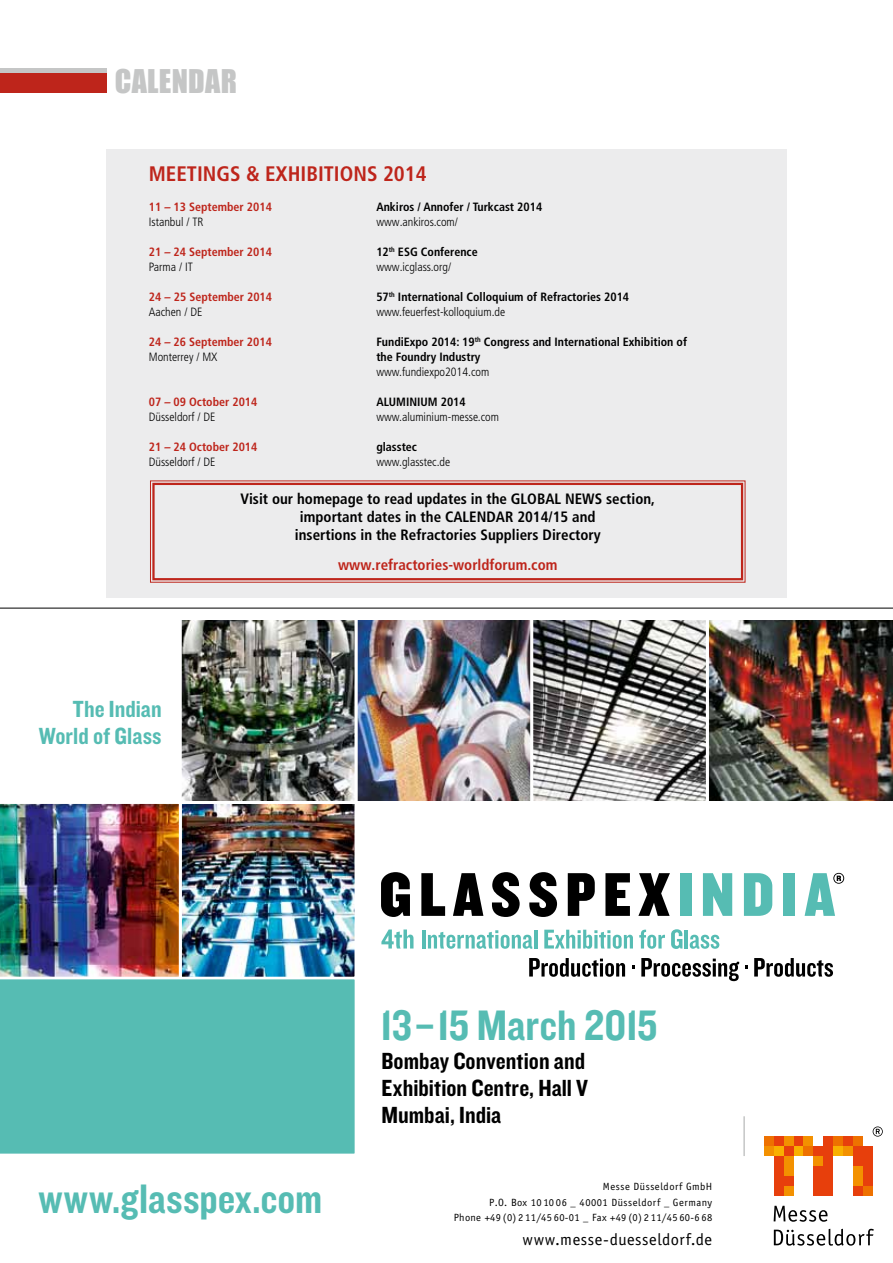
<style>
.page{position:relative;width:893px;height:1263px;background:#fff}
.page>*{position:absolute;margin:0;border:0;box-sizing:border-box;transform-origin:0 0}
.t1{font:44.25px "Knockout 50 Welterweight";color:#56bcb3}
.t2{font:42.75px "Knockout 50 Welterweight";color:#56bcb3}
.t3{font:30px "Impact";letter-spacing:.01em;color:#c5c6c6}
.t4{font:24.15px/27.2px "Knockout 50 Welterweight";color:#000}
.t5{font:24.15px/27.2px "Knockout 50 Welterweight";color:#56bcb3;text-align:right}
.t6{font:700 condensed 21px "Frutiger";color:#be251b}
.t7{font:16.5px "Officina Sans";letter-spacing:.035em;color:#000}
.t8{font:700 condensed 15px/18px "Frutiger";color:#000;text-align:center}
.t9{font:700 condensed 15px "Frutiger";color:#be251b}
.t10{font:300 condensed 12px "Frutiger";color:#000}
.t11{font:700 condensed 12px "Frutiger";color:#000}
.t12{font:700 condensed 12px "Frutiger";color:#be251b}
.t13{font:10.5px/15.5px "Officina Sans";letter-spacing:.04em;color:#000;text-align:right}
.s1{font-style:italic;font-stretch:normal}
</style>
<div class="page">
<div style="left:0;top:68px;width:106px;height:5px;background:#c5c6c6"></div>
<div style="left:0;top:73px;width:106px;height:20px;background:#be251b"></div>
<img style="left:0;top:621px;width:893px;height:360px">
<div style="left:0;top:977px;width:357px;height:177px;background:#56bcb3"></div>
<svg style="left:774px;top:1229px;width:100px;height:16px"></svg>
<svg style="left:774px;top:1206px;width:53px;height:16px"></svg>
<div style="left:764px;top:1146px;width:10px;height:10px;background:#f39100"></div>
<div style="left:774px;top:1136px;width:10px;height:10px;background:#e73f0c"></div>
<div style="left:774px;top:1146px;width:10px;height:10px;background:#f9b000"></div>
<div style="left:784px;top:1136px;width:10px;height:10px;background:#f39100"></div>
<div style="left:784px;top:1146px;width:10px;height:10px;background:#e73f0c"></div>
<div style="left:794px;top:1136px;width:9px;height:10px;background:#e73f0c"></div>
<div style="left:794px;top:1146px;width:9px;height:10px;background:#f9b000"></div>
<div style="left:803px;top:1136px;width:10px;height:10px;background:#f39100"></div>
<div style="left:803px;top:1146px;width:10px;height:10px;background:#ee7100"></div>
<div style="left:833px;top:1136px;width:10px;height:10px;background:#ee7100"></div>
<div style="left:833px;top:1146px;width:10px;height:10px;background:#f9b000"></div>
<div style="left:843px;top:1136px;width:10px;height:10px;background:#e73f0c"></div>
<div style="left:843px;top:1146px;width:10px;height:10px;background:#f39100"></div>
<div style="left:853px;top:1136px;width:10px;height:10px;background:#ee7100"></div>
<div style="left:853px;top:1146px;width:10px;height:20px;background:#e73f0c"></div>
<div style="left:863px;top:1146px;width:10px;height:40px;background:#e73f0c"></div>
<div style="left:774px;top:1156px;width:10px;height:40px;background:#e73f0c"></div>
<div style="left:784px;top:1156px;width:10px;height:20px;background:#f39100"></div>
<div style="left:784px;top:1176px;width:10px;height:10px;background:#e73f0c"></div>
<div style="left:784px;top:1186px;width:10px;height:10px;background:#f39100"></div>
<div style="left:853px;top:1166px;width:10px;height:20px;background:#f39100"></div>
<div style="left:863px;top:1186px;width:10px;height:10px;background:#ee7100"></div>
<div style="left:764px;top:1136px;width:10px;height:10px;background:#ee7100"></div>
<div style="left:813px;top:1146px;width:10px;height:10px;background:#e73f0c"></div>
<div style="left:813px;top:1156px;width:10px;height:10px;background:#f39100"></div>
<div style="left:813px;top:1166px;width:10px;height:30px;background:#e73f0c"></div>
<div style="left:823px;top:1136px;width:10px;height:60px;background:#e73f0c"></div>
<div style="left:853px;top:1186px;width:10px;height:10px;background:#e73f0c"></div>
<svg style="left:873px;top:1126px;width:10px;height:10px"></svg>
<hr style="left:743px;top:1116px;width:2px;height:40px;background:#c5c6c6">
<div style="left:106px;top:149px;width:681px;height:448px;background:#ececed"></div>
<svg style="left:150px;top:480px;width:596px;height:103px"></svg>
<div style="left:152px;top:483px;width:591px;height:97px;border:2px solid #be251b"></div>
<hr style="left:0;top:608px;width:893px;height:1px;background:#000">
<h3 class="t3" style="left:115px;top:62px;width:124px">CALENDAR</h3>
<h3 class="t6" style="left:149px;top:161px;width:279px">MEETINGS &amp; EXHIBITIONS 2014</h3>
<p class="t12" style="left:149px;top:200px;width:125px">11 <span class="s1">–</span> 13 September 2014</p>
<p class="t11" style="left:376px;top:200px;width:167px">Ankiros / Annofer / Turkcast 2014</p>
<p class="t10" style="left:149px;top:215px;width:56px">Istanbul / TR</p>
<p class="t10" style="left:376px;top:215px;width:83px">www.ankiros.com/</p>
<p class="t12" style="left:149px;top:245px;width:125px">21 <span class="s1">–</span> 24 September 2014</p>
<p class="t11" style="left:376px;top:245px;width:103px">12<sup>th</sup> ESG Conference</p>
<p class="t10" style="left:149px;top:260px;width:45px">Parma / IT</p>
<p class="t10" style="left:376px;top:260px;width:76px">www.icglass.org/</p>
<p class="t12" style="left:149px;top:290px;width:125px">24 <span class="s1">–</span> 25 September 2014</p>
<p class="t11" style="left:376px;top:290px;width:254px">57<sup>th</sup> International Colloquium of Refractories 2014</p>
<p class="t10" style="left:149px;top:305px;width:55px">Aachen / DE</p>
<p class="t10" style="left:376px;top:305px;width:130px">www.feuerfest-kolloquium.de</p>
<p class="t12" style="left:149px;top:335px;width:125px">24 <span class="s1">–</span> 26 September 2014</p>
<p class="t11" style="left:376px;top:335px;width:312px">FundiExpo 2014: 19<sup>th</sup> Congress and International Exhibition of</p>
<p class="t10" style="left:149px;top:350px;width:70px">Monterrey / MX</p>
<p class="t11" style="left:376px;top:350px;width:106px">the Foundry Industry</p>
<p class="t10" style="left:376px;top:365px;width:114px">www.fundiexpo2014.com</p>
<p class="t12" style="left:149px;top:395px;width:110px">07 <span class="s1">–</span> 09 October 2014</p>
<p class="t11" style="left:376px;top:395px;width:91px">ALUMINIUM 2014</p>
<p class="t10" style="left:149px;top:410px;width:68px">Düsseldorf / DE</p>
<p class="t10" style="left:376px;top:410px;width:124px">www.aluminium-messe.com</p>
<p class="t12" style="left:149px;top:440px;width:110px">21 <span class="s1">–</span> 24 October 2014</p>
<p class="t11" style="left:376px;top:440px;width:42px">glasstec</p>
<p class="t10" style="left:149px;top:455px;width:68px">Düsseldorf / DE</p>
<p class="t10" style="left:376px;top:455px;width:75px">www.glasstec.de</p>
<p class="t8" style="left:240px;top:490px;width:416px">Visit our homepage to read updates in the GLOBAL NEWS section, important dates in the CALENDAR 2014/15 and<br>insertions in the Refractories Suppliers Directory</p>
<p class="t9" style="left:338px;top:556px;width:221px">www.refractories-worldforum.com</p>
<h3 class="t5" style="left:39px;top:694px;width:125px">The Indian<br>World of Glass</h3>
<h2 class="t2" style="left:38px;top:1170px;width:286px">www.glasspex.com</h2>
<h1 class="t1" style="left:380px;top:996px;width:279px">13–15 March 2015</h1>
<h3 class="t4" style="left:381px;top:1046px;width:208px">Bombay Convention and<br>Exhibition Centre, Hall V<br>Mumbai, India</h3>
<p class="t13" style="left:454px;top:1179px;width:260px">Messe Düsseldorf GmbH<br>P.O. Box 10 10 06 _ 40001 Düsseldorf _ Germany<br>Phone +49 (0) 2 11/45 60-01 _ Fax +49 (0) 2 11/45 60-6 68</p>
<h3 class="t7" style="left:522px;top:1230px;width:191px">www.messe-duesseldorf.de</h3>
</div>
